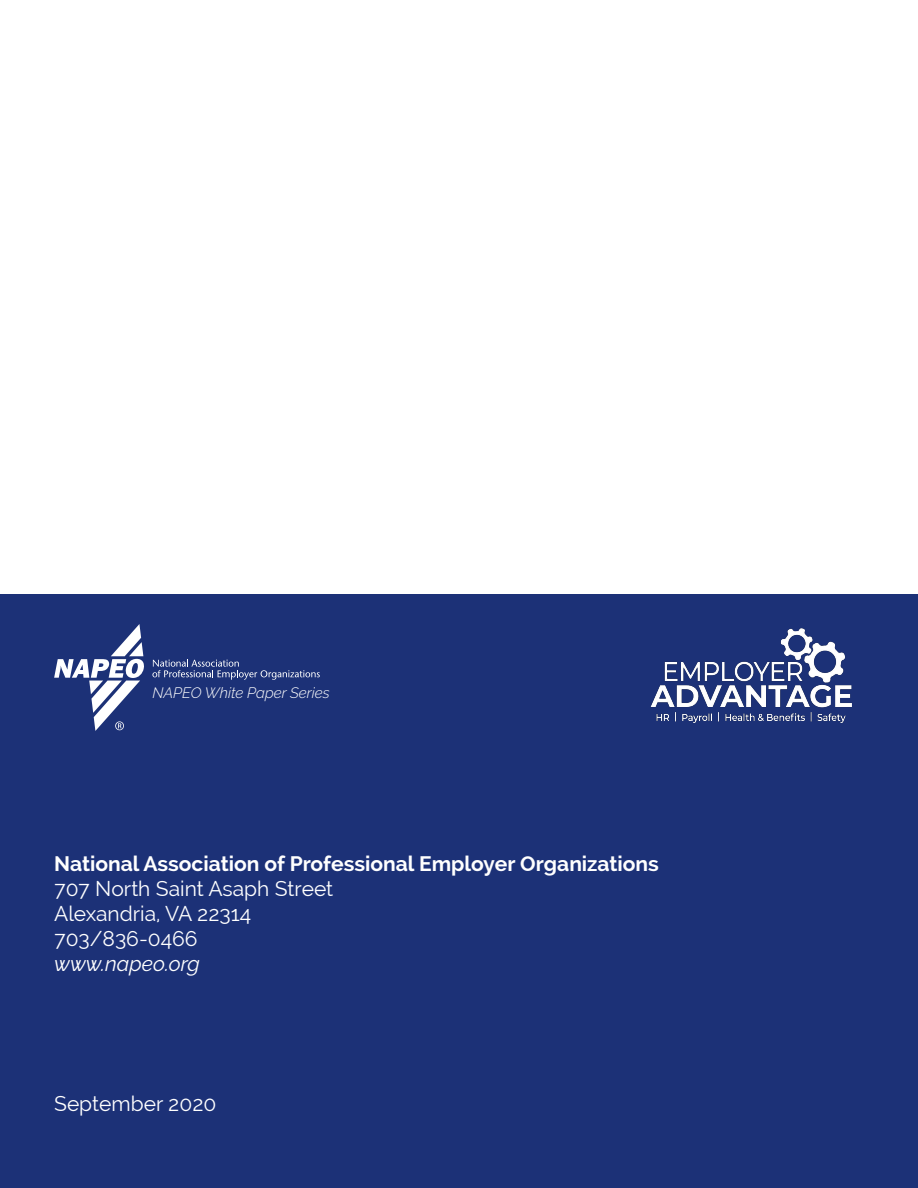
<style>
.page{position:relative;width:918px;height:1188px;background:#fff}
.page>*{position:absolute;margin:0;border:0;box-sizing:border-box;transform-origin:0 0}
.t1{font:21px "Raleway";color:#fff}
.t2{font:700 21px "Raleway";color:#fff}
.t3{font:italic 21px "Raleway";color:#fff}
.t4{font:italic 300 15px "Raleway";color:#fff}
</style>
<div class="page">
<div style="left:0;top:594px;width:918px;height:594px;background:#1c3177"></div>
<svg style="left:152px;top:659px;width:168px;height:21px"></svg>
<svg style="left:54px;top:624px;width:90px;height:107px"></svg>
<img style="left:650px;top:628px;width:202px;height:95px">
<p class="t4" style="left:152px;top:684px;width:179px">NAPEO White Paper Series</p>
<p class="t2" style="left:54px;top:851px;width:606px">National Association of Professional Employer Organizations</p>
<p class="t1" style="left:54px;top:876px;width:281px">707 North Saint Asaph Street</p>
<p class="t1" style="left:54px;top:902px;width:199px">Alexandria, VA 22314</p>
<p class="t1" style="left:54px;top:927px;width:145px">703/836-0466</p>
<p class="t3" style="left:54px;top:952px;width:147px">www.napeo.org</p>
<p class="t1" style="left:54px;top:1092px;width:164px">September 2020</p>
</div>
